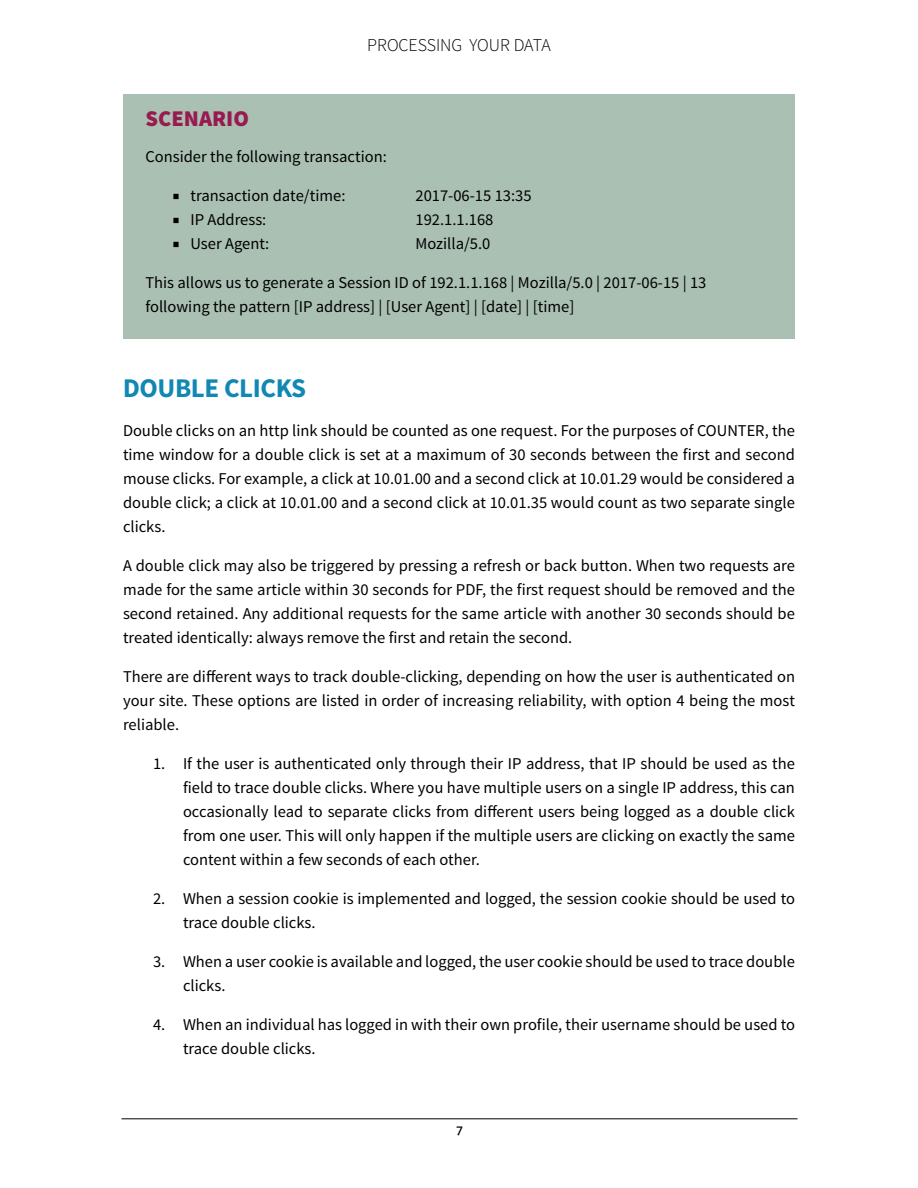
<style>
.page{position:relative;width:918px;height:1188px;background:#fff}
.page>*{position:absolute;margin:0;border:0;box-sizing:border-box;transform-origin:0 0}
.subhead_1{font:700 27px "Source Sans Pro";letter-spacing:-.015em;color:#1188b4}
.scenario{font:900 22.5px "Source Sans Pro";color:#981b50}
.t1{font:300 18px "Source Sans Pro";color:#000}
.body{font:16.5px/24px "Source Sans Pro";color:#000}
.t2{font:500 15px "Alegreya Sans";color:#000}
.s1{font-family:"Minion Pro";font-size:18px}
</style>
<div class="page">
<hr style="left:122px;top:1119px;width:676px;height:1px;background:#000">
<div style="left:123px;top:94px;width:672px;height:245px;background:#aac0b3"></div>
<p class="t1" style="left:367px;top:34px;width:21px">PROCESSING</p>
<p class="t1" style="left:466px;top:34px;width:10px">YOUR</p>
<p class="t1" style="left:514px;top:34px;width:9px">DATA</p>
<p class="scenario" style="left:146px;top:104px;width:105px">SCENARIO</p>
<p class="body" style="left:146px;top:145px;width:243px">Consider the following transaction:</p>
<p class="body" style="left:172px;top:184px;width:175px"><span class="s1">■</span> transaction date/time:</p>
<p class="body" style="left:415px;top:184px;width:118px">2017-06-15 13:35</p>
<p class="body" style="left:172px;top:208px;width:95px"><span class="s1">■</span> IP Address:</p>
<p class="body" style="left:415px;top:208px;width:79px">192.1.1.168</p>
<p class="body" style="left:172px;top:232px;width:98px"><span class="s1">■</span> User Agent:</p>
<p class="body" style="left:415px;top:232px;width:76px">Mozilla/5.0</p>
<p class="body" style="left:146px;top:271px;width:562px">This allows us to generate a Session ID of 192.1.1.168 | Mozilla/5.0 | 2017-06-15 | 13 following the pattern [IP address] | [User Agent] | [date] | [time]</p>
<p class="subhead_1" style="left:123px;top:370px;width:185px">DOUBLE CLICKS</p>
<p class="body" style="left:123px;top:419px;width:674px;text-align:justify">Double clicks on an http link should be counted as one request. For the purposes of COUNTER, the time window for a double click is set at a maximum of 30 seconds between the first and second mouse clicks. For example, a click at 10.01.00 and a second click at 10.01.29 would be considered a double click; a click at 10.01.00 and a second click at 10.01.35 would count as two separate single clicks.</p>
<p class="body" style="left:123px;top:554px;width:674px;text-align:justify">A double click may also be triggered by pressing a refresh or back button. When two requests are made for the same article within 30 seconds for PDF, the first request should be removed and the second retained. Any additional requests for the same article with another 30 seconds should be treated identically: always remove the first and retain the second.</p>
<p class="body" style="left:123px;top:665px;width:674px;text-align:justify">There are different ways to track double-clicking, depending on how the user is authenticated on your site. These options are listed in order of increasing reliability, with option 4 being the most reliable.</p>
<p class="body" style="left:183px;top:752px;width:614px;text-align:justify;text-indent:-30px">1. If the user is authenticated only through their IP address, that IP should be used as the field to trace double clicks. Where you have multiple users on a single IP address, this can occasionally lead to separate clicks from different users being logged as a double click from one user. This will only happen if the multiple users are clicking on exactly the same content within a few seconds of each other.</p>
<p class="body" style="left:183px;top:887px;width:614px;text-indent:-30px">2. When a session cookie is implemented and logged, the session cookie should be used to trace double clicks.</p>
<p class="body" style="left:183px;top:950px;width:613px;text-indent:-30px">3. When a user cookie is available and logged, the user cookie should be used to trace double clicks.</p>
<p class="body" style="left:183px;top:1013px;width:614px;text-indent:-30px">4. When an individual has logged in with their own profile, their username should be used to trace double clicks.</p>
<p class="t2" style="left:456px;top:1119px;width:8px">7</p>
</div>
